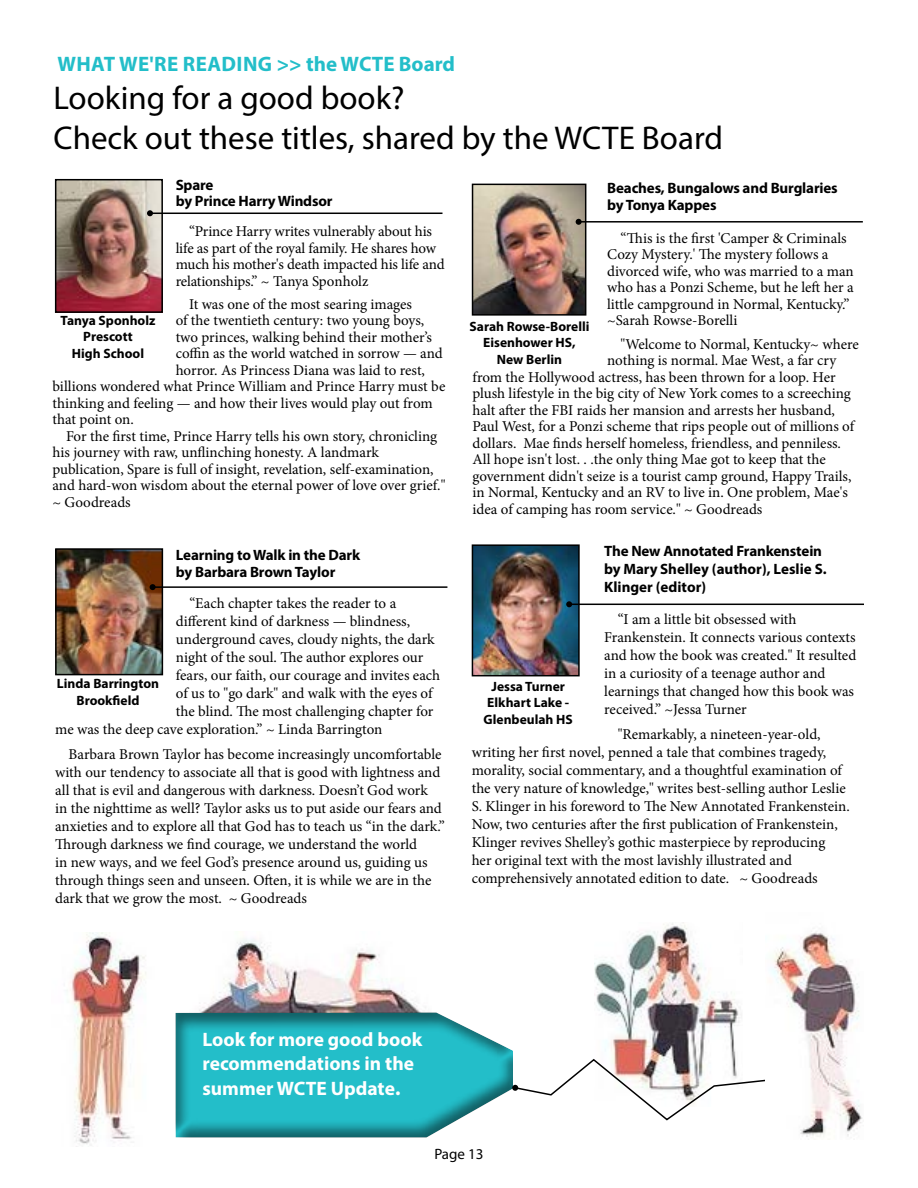
<style>
.page{position:relative;width:918px;height:1188px;background:#fff}
.page>*{position:absolute;margin:0;border:0;box-sizing:border-box;transform-origin:0 0}
.t1{font:33px/39.6px "Myriad Pro";color:#000}
.t2{font:700 21px "Myriad Pro";letter-spacing:.015em;color:#23bec9}
.t3{font:700 19.5px/23.4px "Myriad Pro";color:#fff}
.t4{font:15px/18px "Minion Pro";letter-spacing:-.005em;color:#000}
.t5{font:700 15px/16.5px "Myriad Pro";letter-spacing:-.01em;color:#000}
.t6{font:15px "Myriad Pro";color:#000}
.t7{font:700 13.5px/16.2px "Myriad Pro";color:#000;text-align:center}
.s1{font-size:21px}
</style>
<div class="page">
<img style="left:594px;top:922px;width:146px;height:91px">
<img style="left:211px;top:939px;width:202px;height:62px">
<div style="left:162px;top:1001px;width:364px;height:138px;background:#000;opacity:.5"></div>
<svg style="left:176px;top:1013px;width:589px;height:125px"></svg>
<img style="left:70px;top:933px;width:94px;height:213px">
<img style="left:771px;top:931px;width:92px;height:206px">
<img style="left:475px;top:187px;width:108px;height:126px">
<div style="left:472px;top:184px;width:114px;height:132px;border:2px solid #000"></div>
<hr style="left:579px;top:221px;width:284px;height:2px;background:#000">
<svg style="left:576px;top:219px;width:6px;height:6px"></svg>
<img style="left:475px;top:547px;width:102px;height:126px">
<div style="left:472px;top:544px;width:108px;height:132px;border:2px solid #000"></div>
<hr style="left:569px;top:604px;width:295px;height:1px;background:#000">
<svg style="left:566px;top:601px;width:6px;height:6px"></svg>
<img style="left:58px;top:182px;width:102px;height:128px">
<div style="left:55px;top:179px;width:108px;height:134px;border:2px solid #000"></div>
<hr style="left:150px;top:213px;width:292px;height:1px;background:#000">
<svg style="left:147px;top:210px;width:6px;height:6px"></svg>
<img style="left:58px;top:551px;width:102px;height:121px">
<div style="left:55px;top:548px;width:108px;height:127px;border:2px solid #000"></div>
<hr style="left:153px;top:586px;width:294px;height:2px;background:#000">
<svg style="left:150px;top:584px;width:6px;height:6px"></svg>
<h2 class="t2" style="left:57px;top:50px;width:399px">WHAT WE'RE READING &gt;&gt; the WCTE Board</h2>
<h1 class="t1" style="left:54px;top:78px;width:671px">Looking for a good book?<br>Check out these titles, shared by the WCTE Board</h1>
<p class="t5" style="left:176px;top:176px;width:159px">Spare<br>by Prince Harry Windsor</p>
<p class="t4" style="left:176px;top:223px;width:270px;line-height:16.5px;text-indent:14px">“Prince Harry writes vulnerably about his life as part of the royal family. He shares how much his mother's death impacted his life and relationships.” ~ Tanya Sponholz</p>
<p class="t4" style="left:189px;top:295px;width:224px">It was one of the most searing images</p>
<p class="t4" style="left:176px;top:312px;width:250px">of the twentieth century: two young boys,</p>
<p class="t4" style="left:176px;top:328px;width:258px">two princes, walking behind their mother’s</p>
<p class="t4" style="left:176px;top:345px;width:269px">coffin as the world watched in sorrow — and</p>
<p class="t4" style="left:176px;top:361px;width:251px">horror. As Princess Diana was laid to rest,</p>
<p class="t4" style="left:53px;top:378px;width:394px">billions wondered what Prince William and Prince Harry must be</p>
<p class="t4" style="left:53px;top:394px;width:382px">thinking and feeling — and how their lives would play out from</p>
<p class="t4" style="left:53px;top:411px;width:83px">that point on.</p>
<p class="t4" style="left:66px;top:427px;width:373px">For the first time, Prince Harry tells his own story, chronicling</p>
<p class="t4" style="left:53px;top:444px;width:328px">his journey with raw, unflinching honesty. A landmark</p>
<p class="t4" style="left:53px;top:460px;width:383px">publication, Spare is full of insight, revelation, self-examination,</p>
<p class="t4" style="left:53px;top:477px;width:394px">and hard-won wisdom about the eternal power of love over grief."</p>
<p class="t4" style="left:53px;top:493px;width:80px">~ Goodreads</p>
<p class="t7" style="left:61px;top:312px;width:96px">Tanya Sponholz<br>Prescott<br>High School</p>
<p class="t5" style="left:176px;top:546px;width:186px">Learning to Walk in the Dark by Barbara Brown Taylor</p>
<p class="t4" style="left:189px;top:595px;width:208px">“Each chapter takes the reader to a</p>
<p class="t4" style="left:176px;top:613px;width:236px">different kind of darkness — blindness,</p>
<p class="t4" style="left:176px;top:631px;width:260px">underground caves, cloudy nights, the dark</p>
<p class="t4" style="left:176px;top:649px;width:249px">night of the soul. The author explores our</p>
<p class="t4" style="left:176px;top:667px;width:266px">fears, our faith, our courage and invites each</p>
<p class="t4" style="left:176px;top:685px;width:258px">of us to "go dark" and walk with the eyes of</p>
<p class="t4" style="left:176px;top:703px;width:259px">the blind. The most challenging chapter for</p>
<p class="t4" style="left:55px;top:721px;width:329px">me was the deep cave exploration.” ~ Linda Barrington</p>
<p class="t4" style="left:55px;top:745px;width:391px;text-indent:14px">Barbara Brown Taylor has become increasingly uncomfortable with our tendency to associate all that is good with lightness and all that is evil and dangerous with darkness. Doesn’t God work<br>in the nighttime as well? Taylor asks us to put aside our fears and anxieties and to explore all that God has to teach us “in the dark.” Through darkness we find courage, we understand the world<br>in new ways, and we feel God’s presence around us, guiding us through things seen and unseen. Often, it is while we are in the dark that we grow the most. ~ Goodreads</p>
<p class="t7" style="left:57px;top:675px;width:104px">Linda Barrington<br>Brookfield</p>
<p class="t5" style="left:607px;top:180px;width:232px">Beaches, Bungalows and Burglaries by Tonya Kappes</p>
<p class="t4" style="left:607px;top:230px;width:248px;line-height:16.5px;text-indent:14px">“This is the first 'Camper &amp; Criminals Cozy Mystery.' The mystery follows a divorced wife, who was married to a man who has a Ponzi Scheme, but he left her a little campground in Normal, Kentucky.” ~Sarah Rowse-Borelli</p>
<p class="t4" style="left:621px;top:335px;width:240px">"Welcome to Normal, Kentucky~ where</p>
<p class="t4" style="left:607px;top:351px;width:231px">nothing is normal. Mae West, a far cry</p>
<p class="t4" style="left:472px;top:368px;width:365px">from the Hollywood actress, has been thrown for a loop. Her</p>
<p class="t4" style="left:472px;top:384px;width:380px">plush lifestyle in the big city of New York comes to a screeching</p>
<p class="t4" style="left:472px;top:401px;width:364px">halt after the FBI raids her mansion and arrests her husband,</p>
<p class="t4" style="left:472px;top:417px;width:383px">Paul West, for a Ponzi scheme that rips people out of millions of</p>
<p class="t4" style="left:472px;top:434px;width:370px">dollars. Mae finds herself homeless, friendless, and penniless.</p>
<p class="t4" style="left:472px;top:450px;width:355px">All hope isn't lost. . .the only thing Mae got to keep that the</p>
<p class="t4" style="left:472px;top:467px;width:381px">government didn't seize is a tourist camp ground, Happy Trails,</p>
<p class="t4" style="left:472px;top:483px;width:377px">in Normal, Kentucky and an RV to live in. One problem, Mae's</p>
<p class="t4" style="left:472px;top:500px;width:291px">idea of camping has room service." ~ Goodreads</p>
<p class="t7" style="left:469px;top:318px;width:122px">Sarah Rowse-Borelli<br>Eisenhower HS,<br>New Berlin</p>
<p class="t5" style="left:604px;top:542px;width:224px;line-height:18px">The New Annotated Frankenstein by Mary Shelley (author), Leslie S.<br>Klinger (editor)</p>
<p class="t4" style="left:604px;top:610px;width:254px;text-indent:14px">“I am a little bit obsessed with Frankenstein. It connects various contexts and how the book was created." It resulted in a curiosity of a teenage author and learnings that changed how this book was received.” ~Jessa Turner</p>
<p class="t4" style="left:472px;top:725px;width:380px;text-indent:146px">"Remarkably, a nineteen-year-old, writing her first novel, penned a tale that combines tragedy, morality, social commentary, and a thoughtful examination of the very nature of knowledge," writes best-selling author Leslie S. Klinger in his foreword to The New Annotated Frankenstein.<br>Now, two centuries after the first publication of Frankenstein, Klinger revives Shelley’s gothic masterpiece by reproducing<br>her original text with the most lavishly illustrated and comprehensively annotated edition to date. ~ Goodreads</p>
<p class="t7" style="left:484px;top:678px;width:91px">Jessa Turner<br>Elkhart Lake -<br>Glenbeulah HS</p>
<h3 class="t3" style="left:202px;top:1027px;width:221px">Look for more good book recommendations in the</h3>
<h3 class="t3" style="left:202px;top:1076px;width:199px">summer WCTE Update<span class="s1">.</span></h3>
<p class="t6" style="left:434px;top:1144px;width:51px">Page 13</p>
</div>
